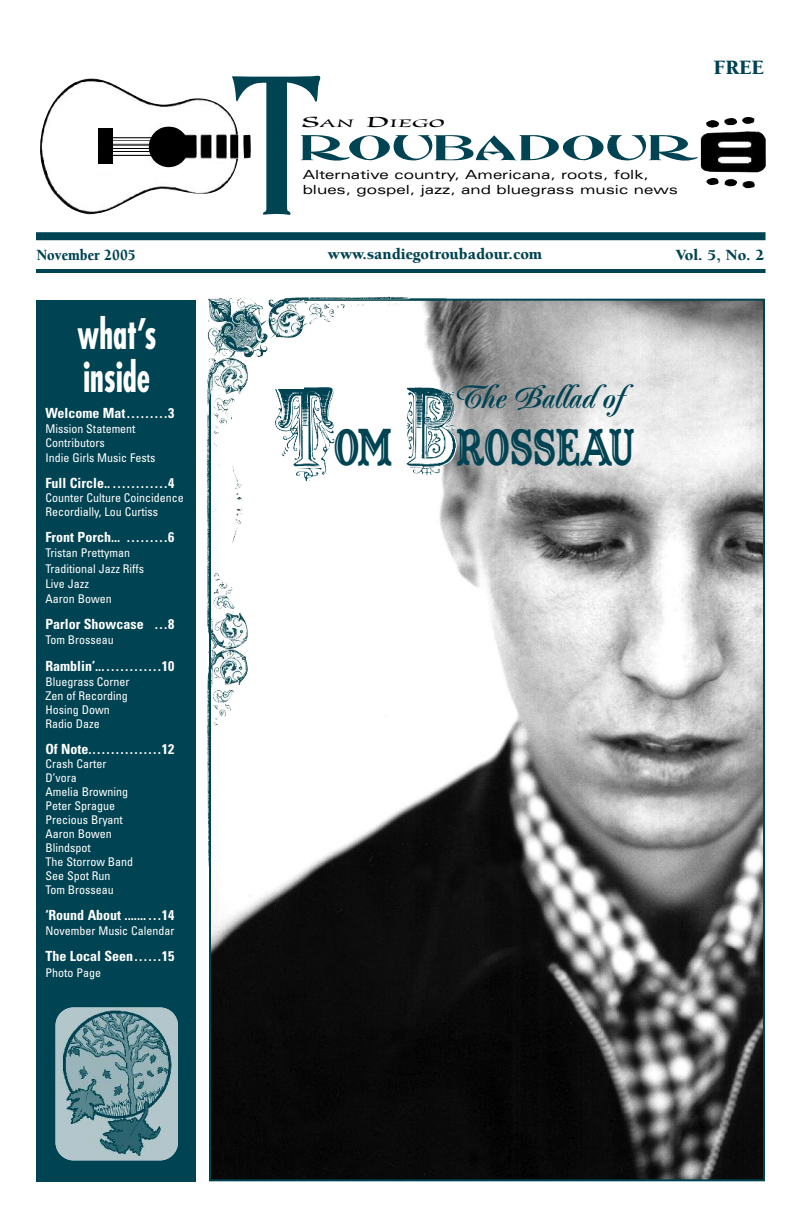
<style>
.page{position:relative;width:792px;height:1224px;background:#fff}
.page>*{position:absolute;margin:0;border:0;box-sizing:border-box;transform-origin:0 0}
.t1{font:191.4px "Abbess";color:#004352;scale:.64 1}
.t2{font:49.2px "Captain Howdy";color:#004352;scale:.75 1}
.t3{font:700 condensed 41px/43px "Futura";color:#fff;scale:.79 1}
.t4{font:34.8px "Abbess";color:#004352;scale:1.61 1}
.t5{font:500 29.9px "Poppl Exquisit";color:#004352;scale:1.06 1}
.t6{font:900 21px "Berkeley";color:#004352}
.t7{font:16.8px "Marigold";color:#000;scale:2.16 1}
.t8{font:900 16px "Berkeley";color:#004352}
.t9{font:900 16px "Berkeley";color:#004352;scale:.88 1}
.t10{font:700 condensed 14px "Univers";color:#fff}
.t11{font:expanded 12.6px/14.9px "Univers";color:#000;scale:1.1 1}
.t12{font:condensed 12px/14px "Univers";color:#fff}
.s1{font-size:22.3px}
</style>
<div class="page">
<img style="left:40px;top:78px;width:211px;height:136px">
<img style="left:701px;top:117px;width:65px;height:71px">
<div style="left:36px;top:232px;width:730px;height:8px;background:#004352"></div>
<div style="left:36px;top:300px;width:159px;height:881px;background:#004352"></div>
<hr style="left:109px;top:137px;width:50px;height:1px;background:#000">
<hr style="left:103px;top:151px;width:53px;height:1px;background:#000">
<hr style="left:109px;top:155px;width:46px;height:1px;background:#000">
<hr style="left:108px;top:148px;width:48px;height:1px;background:#000">
<hr style="left:109px;top:145px;width:49px;height:1px;background:#000">
<div style="left:98px;top:128px;width:14px;height:36px;background:#000"></div>
<div style="left:91px;top:117px;width:27px;height:11px;background:#fff"></div>
<div style="left:94px;top:164px;width:21px;height:8px;background:#fff"></div>
<hr style="left:36px;top:269px;width:730px;height:4px;background:#004352">
<div style="left:149px;top:127px;width:40px;height:40px;background:#000;border-radius:50%"></div>
<img style="left:212px;top:302px;width:550px;height:876px">
<img style="left:56px;top:1008px;width:122px;height:152px;border-radius:18px">
<img style="left:275px;top:387px;width:59px;height:79px">
<img style="left:406px;top:387px;width:51px;height:88px">
<hr style="left:209px;top:298px;width:237px;height:2px;background:#004352">
<svg style="left:271px;top:297px;width:33px;height:92px"></svg>
<img style="left:207px;top:297px;width:64px;height:486px">
<hr style="left:209px;top:400px;width:2px;height:475px;background:#004352">
<h3 class="t9" style="left:37px;top:248px;width:114px">November 2005</h3>
<h3 class="t3" style="left:77px;top:316px;width:102px">what’s inside</h3>
<p class="t10" style="left:45px;top:407px;width:130px">Welcome Mat………3</p>
<p class="t12" style="left:45px;top:422px;width:92px">Mission Statement<br>Contributors</p>
<p class="t12" style="left:45px;top:452px;width:112px">Indie Girls Music Fests</p>
<p class="t10" style="left:45px;top:478px;width:130px">Full Circle..…………4</p>
<p class="t12" style="left:45px;top:492px;width:140px">Counter Culture Coincidence<br>Recordially, Lou Curtiss</p>
<p class="t10" style="left:45px;top:532px;width:130px">Front Porch... ………6</p>
<p class="t12" style="left:45px;top:547px;width:100px;line-height:15.2px">Tristan Prettyman<br>Traditional Jazz Riffs<br>Live Jazz<br>Aaron Bowen</p>
<p class="t10" style="left:45px;top:619px;width:130px">Parlor Showcase …8</p>
<p class="t12" style="left:45px;top:634px;width:70px">Tom Brosseau</p>
<p class="t10" style="left:45px;top:660px;width:130px">Ramblin’...…………10</p>
<p class="t12" style="left:45px;top:675px;width:86px">Bluegrass Corner<br>Zen of Recording<br>Hosing Down<br>Radio Daze</p>
<p class="t10" style="left:45px;top:744px;width:130px">Of Note.……………12</p>
<p class="t12" style="left:45px;top:758px;width:89px">Crash Carter<br>D’vora<br>Amelia Browning<br>Peter Sprague<br>Precious Bryant<br>Aaron Bowen<br>Blindspot<br>The Storrow Band<br>See Spot Run<br>Tom Brosseau</p>
<p class="t10" style="left:45px;top:910px;width:130px">‘Round About .......…14</p>
<p class="t12" style="left:45px;top:925px;width:131px">November Music Calendar</p>
<p class="t10" style="left:45px;top:951px;width:130px">The Local Seen……15</p>
<p class="t12" style="left:45px;top:966px;width:57px">Photo Page</p>
<h1 class="t1" style="left:230px;top:36px;width:147px">T</h1>
<h3 class="t7" style="left:302px;top:116px;width:68px"><span class="s1">S</span>AN <span class="s1">D</span>IEGO</h3>
<h3 class="t4" style="left:299px;top:128px;width:250px">ROUBADOUR</h3>
<p class="t11" style="left:303px;top:168px;width:343px">Alternative country, Americana, roots, folk, blues, gospel, jazz, and bluegrass music news</p>
<h3 class="t6" style="left:713px;top:59px;width:52px">FREE</h3>
<h3 class="t8" style="left:328px;top:248px;width:216px">www.sandiegotroubadour.com</h3>
<h3 class="t8" style="left:676px;top:248px;width:90px">Vol. 5, No. 2</h3>
<h3 class="t5" style="left:451px;top:384px;width:180px">The Ballad of</h3>
<h2 class="t2" style="left:334px;top:416px;width:79px">OM</h2>
<h2 class="t2" style="left:457px;top:416px;width:238px">ROSSEAU</h2>
</div>
